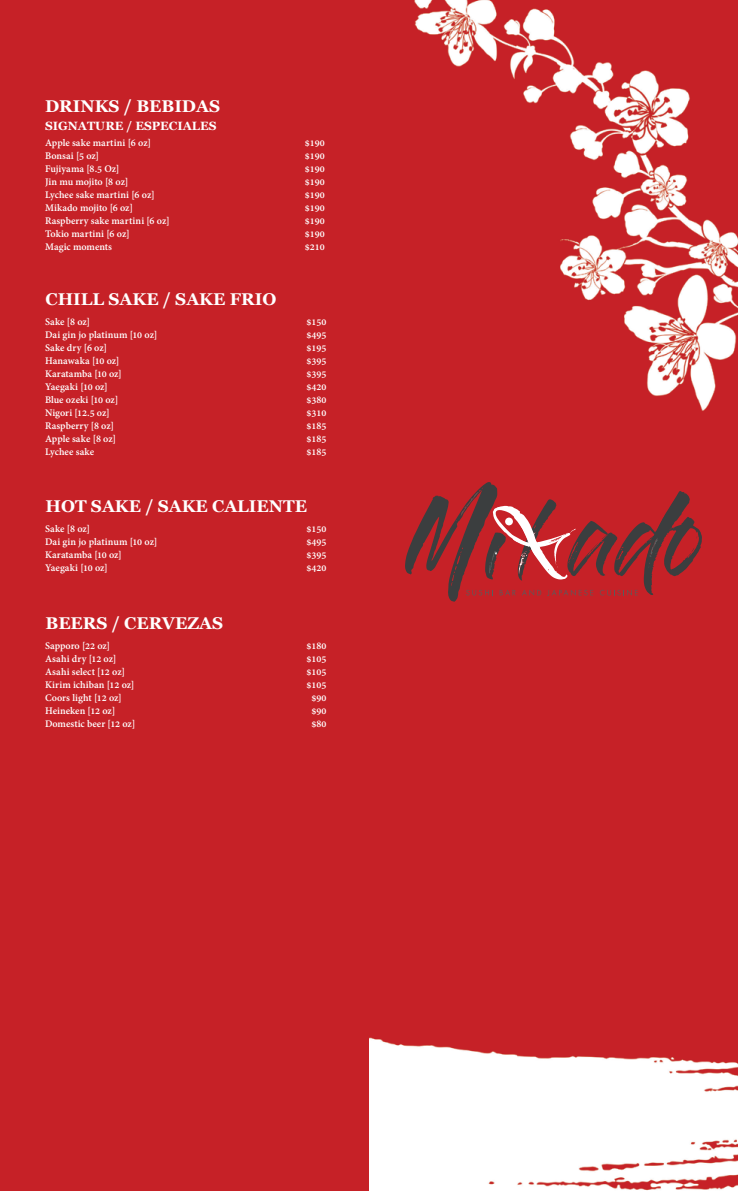
<style>
.page{position:relative;width:738px;height:1191px;background:#fff}
.page>*{position:absolute;margin:0;border:0;box-sizing:border-box;transform-origin:0 0}
.t1{font:700 17px "Georgia";color:#fff}
.t2{font:700 12px "Georgia";color:#fff}
.t3{font:700 11px/13px "Adobe Devanagari";color:#fff}
</style>
<div class="page">
<img style="left:369px;top:0;width:368px;height:1191px">
<div style="left:0;top:0;width:369px;height:1191px;background:#c62127"></div>
<svg style="left:405px;top:482px;width:296px;height:120px;background:#a82f33"></svg>
<h1 class="t1" style="left:45px;top:94px;width:176px">DRINKS / BEBIDAS</h1>
<p class="t3" style="left:45px;top:137px;width:126px">Apple sake martini [6 oz]<br>Bonsai [5 oz]<br>Fujiyama [8.5 Oz]<br>Jin mu mojito [8 oz]<br>Lychee sake martini [6 oz]<br>Mikado mojito [6 oz]<br>Raspberry sake martini [6 oz]<br>Tokio martini [6 oz]<br>Magic moments</p>
<p class="t2" style="left:45px;top:117px;width:173px">SIGNATURE / ESPECIALES</p>
<h1 class="t1" style="left:45px;top:286px;width:232px">CHILL SAKE / SAKE FRIO</h1>
<p class="t3" style="left:45px;top:316px;width:114px">Sake [8 oz]<br>Dai gin jo platinum [10 oz]<br>Sake dry [6 oz]<br>Hanawaka [10 oz]<br>Karatamba [10 oz]<br>Yaegaki [10 oz]<br>Blue ozeki [10 oz]<br>Nigori [12.5 oz]<br>Raspberry [8 oz]<br>Apple sake [8 oz]<br>Lychee sake</p>
<p class="t3" style="left:304px;top:137px;width:21px;text-align:justify">$190 $190 $190 $190 $190 $190 $190 $190 $210</p>
<p class="t3" style="left:306px;top:316px;width:21px;text-align:justify">$150 $495 $195 $395 $395 $420 $380 $310 $185 $185 $185</p>
<h1 class="t1" style="left:45px;top:493px;width:263px">HOT SAKE / SAKE CALIENTE</h1>
<p class="t3" style="left:45px;top:523px;width:114px">Sake [8 oz]<br>Dai gin jo platinum [10 oz]<br>Karatamba [10 oz]<br>Yaegaki [10 oz]</p>
<h1 class="t1" style="left:45px;top:610px;width:179px">BEERS / CERVEZAS</h1>
<p class="t3" style="left:45px;top:640px;width:92px">Sapporo [22 oz]<br>Asahi dry [12 oz]<br>Asahi select [12 oz]<br>Kirim ichiban [12 oz]<br>Coors light [12 oz]<br>Heineken [12 oz]<br>Domestic beer [12 oz]</p>
<p class="t3" style="left:306px;top:523px;width:21px;text-align:justify">$150 $495 $395 $420</p>
<p class="t3" style="left:306px;top:640px;width:21px;text-align:center">$180 $105 $105 $105 $90 $90 $80</p>
</div>
